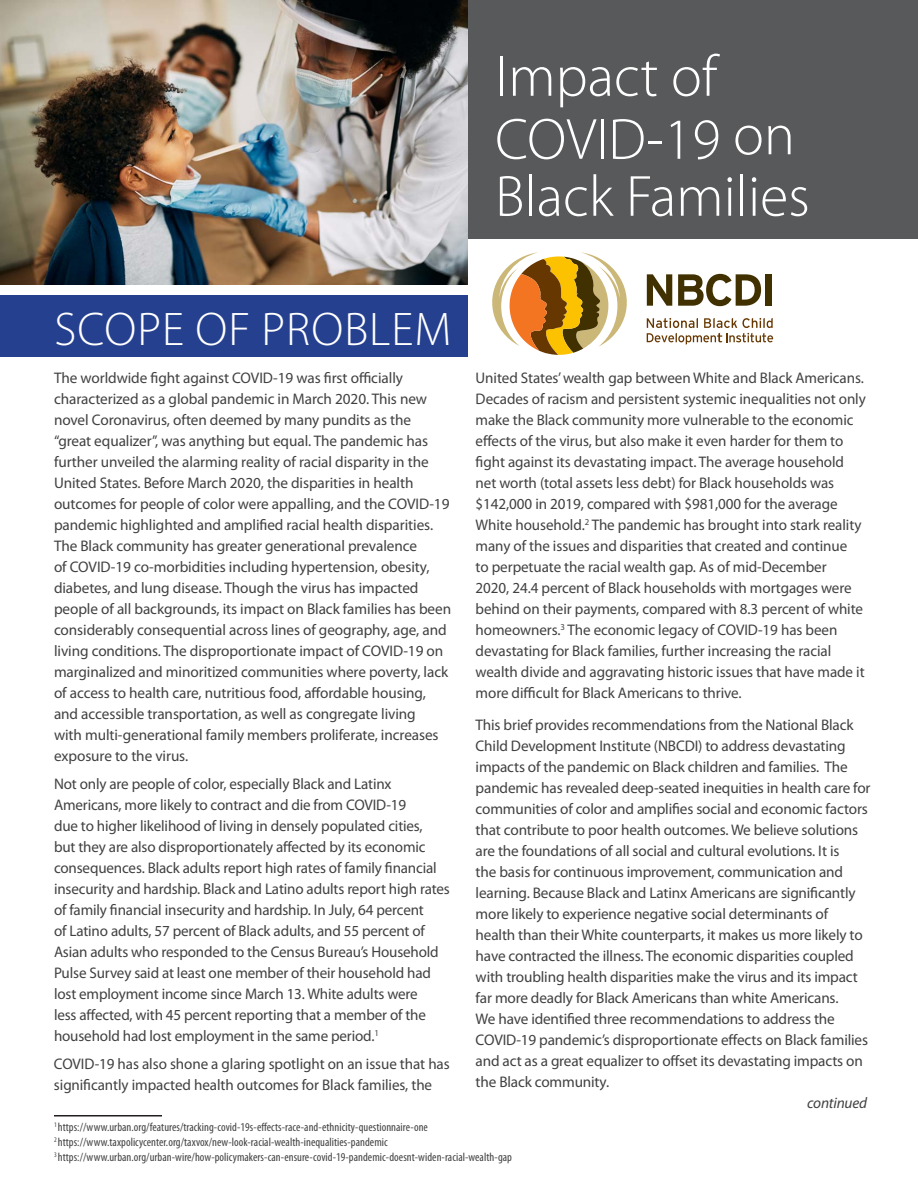
<style>
.page{position:relative;width:918px;height:1188px;background:#fff}
.page>*{position:absolute;margin:0;border:0;box-sizing:border-box;transform-origin:0 0}
.t1{font:300 58.5px/63px "Myriad Pro";color:#fff}
.t2{font:300 47.4px "Myriad Pro";letter-spacing:.02em;color:#fff}
.t3{font:15.3px/21px "Myriad Pro";letter-spacing:-.01em;color:#414142}
.t4{font:italic 15.3px "Myriad Pro";letter-spacing:-.015em;color:#414142}
.t5{font:condensed 12px/15px "Myriad Pro";letter-spacing:.005em;color:#414142}
</style>
<div class="page">
<div style="left:0;top:0;width:918px;height:238px;background:#58595b"></div>
<div style="left:0;top:296px;width:468px;height:61px;background:#25408f"></div>
<hr style="left:54px;top:1115px;width:108px;height:2px;background:#231f20">
<svg style="left:492px;top:252px;width:135px;height:103px"></svg>
<svg style="left:647px;top:318px;width:126px;height:27px"></svg>
<svg style="left:647px;top:274px;width:25px;height:32px"></svg>
<svg style="left:678px;top:274px;width:83px;height:32px"></svg>
<div style="left:766px;top:274px;width:6px;height:32px;background:#413100"></div>
<img style="left:0;top:0;width:468px;height:284px">
<h2 class="t2" style="left:54px;top:300px;width:398px">SCOPE OF PROBLEM</h2>
<h1 class="t1" style="left:495px;top:44px;width:301px">Impact of<br>COVID-19 on</h1>
<h1 class="t1" style="left:495px;top:164px;width:316px">Black Families</h1>
<p class="t3" style="left:54px;top:368px;width:399px">The worldwide fight against COVID-19 was first officially characterized as a global pandemic in March 2020. This new novel Coronavirus, often deemed by many pundits as the “great equalizer”, was anything but equal. The pandemic has further unveiled the alarming reality of racial disparity in the United States. Before March 2020, the disparities in health outcomes for people of color were appalling, and the COVID-19 pandemic highlighted and amplified racial health disparities.<br>The Black community has greater generational prevalence<br>of COVID-19 co-morbidities including hypertension, obesity, diabetes, and lung disease. Though the virus has impacted people of all backgrounds, its impact on Black families has been considerably consequential across lines of geography, age, and living conditions. The disproportionate impact of COVID-19 on marginalized and minoritized communities where poverty, lack of access to health care, nutritious food, affordable housing, and accessible transportation, as well as congregate living<br>with multi-generational family members proliferate, increases exposure to the virus.</p>
<p class="t3" style="left:54px;top:773px;width:397px">Not only are people of color, especially Black and Latinx Americans, more likely to contract and die from COVID-19<br>due to higher likelihood of living in densely populated cities,<br>but they are also disproportionately affected by its economic consequences. Black adults report high rates of family financial insecurity and hardship. Black and Latino adults report high rates of family financial insecurity and hardship. In July, 64 percent<br>of Latino adults, 57 percent of Black adults, and 55 percent of Asian adults who responded to the Census Bureau’s Household Pulse Survey said at least one member of their household had lost employment income since March 13. White adults were<br>less affected, with 45 percent reporting that a member of the household had lost employment in the same period.<sup>1</sup></p>
<p class="t3" style="left:54px;top:1053px;width:397px">COVID-19 has also shone a glaring spotlight on an issue that has significantly impacted health outcomes for Black families, the</p>
<p class="t5" style="left:54px;top:1119px;width:460px"><sup>1</sup> https://www.urban.org/features/tracking-covid-19s-effects-race-and-ethnicity-questionnaire-one<br><sup>2</sup> https://www.taxpolicycenter.org/taxvox/new-look-racial-wealth-inequalities-pandemic<br><sup>3</sup> https://www.urban.org/urban-wire/how-policymakers-can-ensure-covid-19-pandemic-doesnt-widen-racial-wealth-gap</p>
<p class="t3" style="left:476px;top:368px;width:392px">United States’ wealth gap between White and Black Americans.<br>Decades of racism and persistent systemic inequalities not only make the Black community more vulnerable to the economic effects of the virus, but also make it even harder for them to fight against its devastating impact. The average household net worth (total assets less debt) for Black households was $142,000 in 2019, compared with $981,000 for the average White household.<sup>2</sup> The pandemic has brought into stark reality many of the issues and disparities that created and continue<br>to perpetuate the racial wealth gap. As of mid-December<br>2020, 24.4 percent of Black households with mortgages were behind on their payments, compared with 8.3 percent of white homeowners.<sup>3</sup> The economic legacy of COVID-19 has been devastating for Black families, further increasing the racial wealth divide and aggravating historic issues that have made it more difficult for Black Americans to thrive.</p>
<p class="t3" style="left:476px;top:714px;width:396px">This brief provides recommendations from the National Black Child Development Institute (NBCDI) to address devastating impacts of the pandemic on Black children and families. The pandemic has revealed deep-seated inequities in health care for communities of color and amplifies social and economic factors that contribute to poor health outcomes. We believe solutions are the foundations of all social and cultural evolutions. It is<br>the basis for continuous improvement, communication and learning. Because Black and Latinx Americans are significantly more likely to experience negative social determinants of health than their White counterparts, it makes us more likely to have contracted the illness. The economic disparities coupled with troubling health disparities make the virus and its impact far more deadly for Black Americans than white Americans.<br>We have identified three recommendations to address the COVID-19 pandemic’s disproportionate effects on Black families and act as a great equalizer to offset its devastating impacts on the Black community.</p>
<p class="t4" style="left:807px;top:1093px;width:61px">continued</p>
</div>
